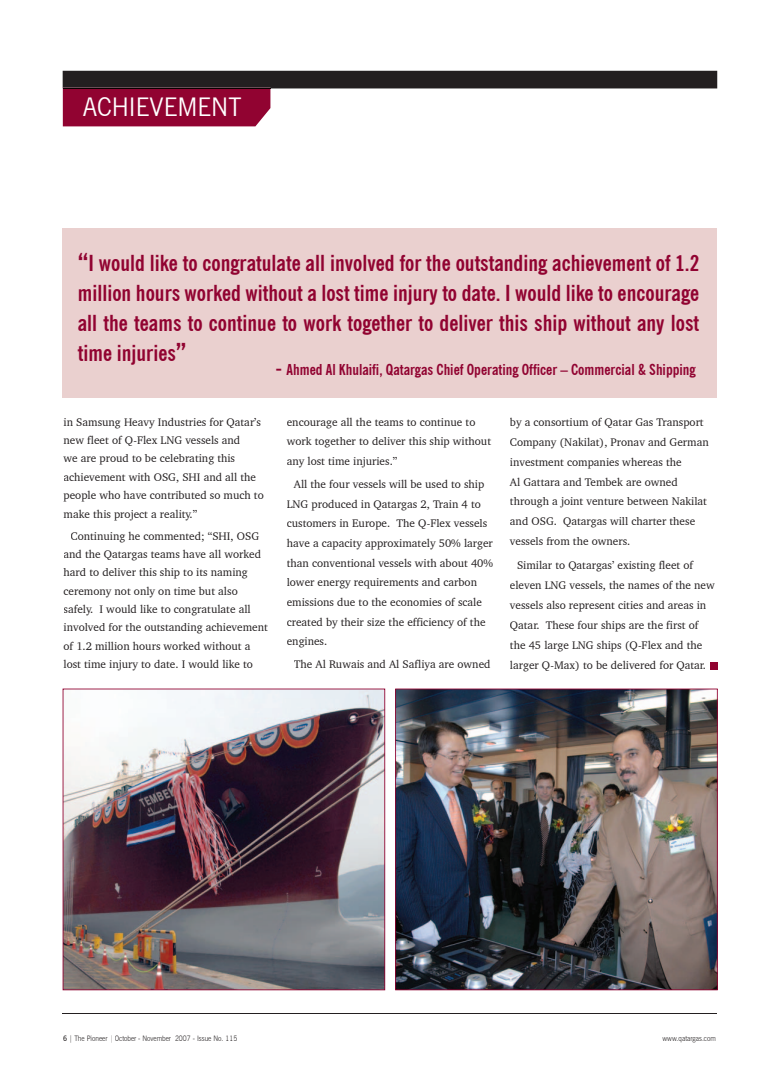
<style>
.page{position:relative;width:780px;height:1088px;background:#fff}
.page>*{position:absolute;margin:0;border:0;box-sizing:border-box;transform-origin:0 0}
.t1{font:25.75px "News Gothic BT";color:#fff;scale:.93 1}
.t2{font:700 condensed 22px/30px "News Gothic BT";color:#910331;text-align:justify}
.t3{font:700 condensed 15px "News Gothic BT";color:#910331}
.t4{font:11.25px/18.4px "Charter BT";color:#231f20}
.t5{font:300 7.5px "News Gothic BT";color:#231f20;scale:.89 1}
.s1{font-size:28.75px}
.s2{font-size:20px}
.s3{font-weight:600}
</style>
<div class="page">
<hr style="left:63px;top:1013px;width:654px;height:1px;background:#231f20">
<svg style="left:63px;top:71px;width:654px;height:55px"></svg>
<hr style="left:63px;top:88px;width:207px;height:1px;background:#080000">
<img style="left:63px;top:688px;width:322px;height:302px">
<img style="left:395px;top:688px;width:322px;height:302px">
<div style="left:710px;top:662px;width:7px;height:7px;background:#910331"></div>
<div style="left:63px;top:228px;width:654px;height:169px;background:#ead0cf"></div>
<h1 class="t1" style="left:83px;top:92px;width:172px">ACHIEVEMENT</h1>
<p class="t2" style="left:78px;top:248px;width:622px"><span class="s1">“</span>I would like to congratulate all involved for the outstanding achievement of 1.2 million hours worked without a lost time injury to date. I would like to encourage all the teams to continue to work together to deliver this ship without any lost time injuries<span class="s1">”</span></p>
<h3 class="t3" style="left:275px;top:360px;width:421px"><span class="s2">-</span> Ahmed Al Khulaifi, Qatargas Chief Operating Officer – Commercial &amp; Shipping</h3>
<p class="t4" style="left:64px;top:412px;width:202px">in Samsung Heavy Industries for Qatar’s new fleet of Q-Flex LNG vessels and<br>we are proud to be celebrating this achievement with OSG, SHI and all the people who have contributed so much to make this project a reality.”</p>
<p class="t4" style="left:64px;top:526px;width:206px;text-indent:7px">Continuing he commented; “SHI, OSG and the Qatargas teams have all worked hard to deliver this ship to its naming ceremony not only on time but also safely. I would like to congratulate all involved for the outstanding achievement of 1.2 million hours worked without a lost time injury to date. I would like to</p>
<p class="t4" style="left:287px;top:412px;width:206px;line-height:19.6px">encourage all the teams to continue to work together to deliver this ship without any lost time injuries.”</p>
<p class="t4" style="left:287px;top:474px;width:208px;line-height:19.6px;text-indent:7px">All the four vessels will be used to ship LNG produced in Qatargas 2, Train 4 to customers in Europe. The Q-Flex vessels have a capacity approximately 50% larger than conventional vessels with about 40% lower energy requirements and carbon emissions due to the economies of scale created by their size the efficiency of the engines.</p>
<p class="t4" style="left:294px;top:655px;width:198px">The Al Ruwais and Al Safliya are owned</p>
<p class="t4" style="left:510px;top:412px;width:200px;line-height:20px">by a consortium of Qatar Gas Transport Company (Nakilat), Pronav and German investment companies whereas the<br>Al Gattara and Tembek are owned through a joint venture between Nakilat and OSG. Qatargas will charter these vessels from the owners.</p>
<p class="t4" style="left:510px;top:555px;width:206px;line-height:20px;text-indent:7px">Similar to Qatargas’ existing fleet of eleven LNG vessels, the names of the new vessels also represent cities and areas in Qatar. These four ships are the first of the 45 large LNG ships (Q-Flex and the larger Q-Max) to be delivered for Qatar.</p>
<p class="t5" style="left:63px;top:1033px;width:197px"><span class="s3">6</span> | The Pioneer | October - November 2007 - Issue No. 115</p>
<p class="t5" style="left:662px;top:1033px;width:62px">www.qatargas.com</p>
</div>
